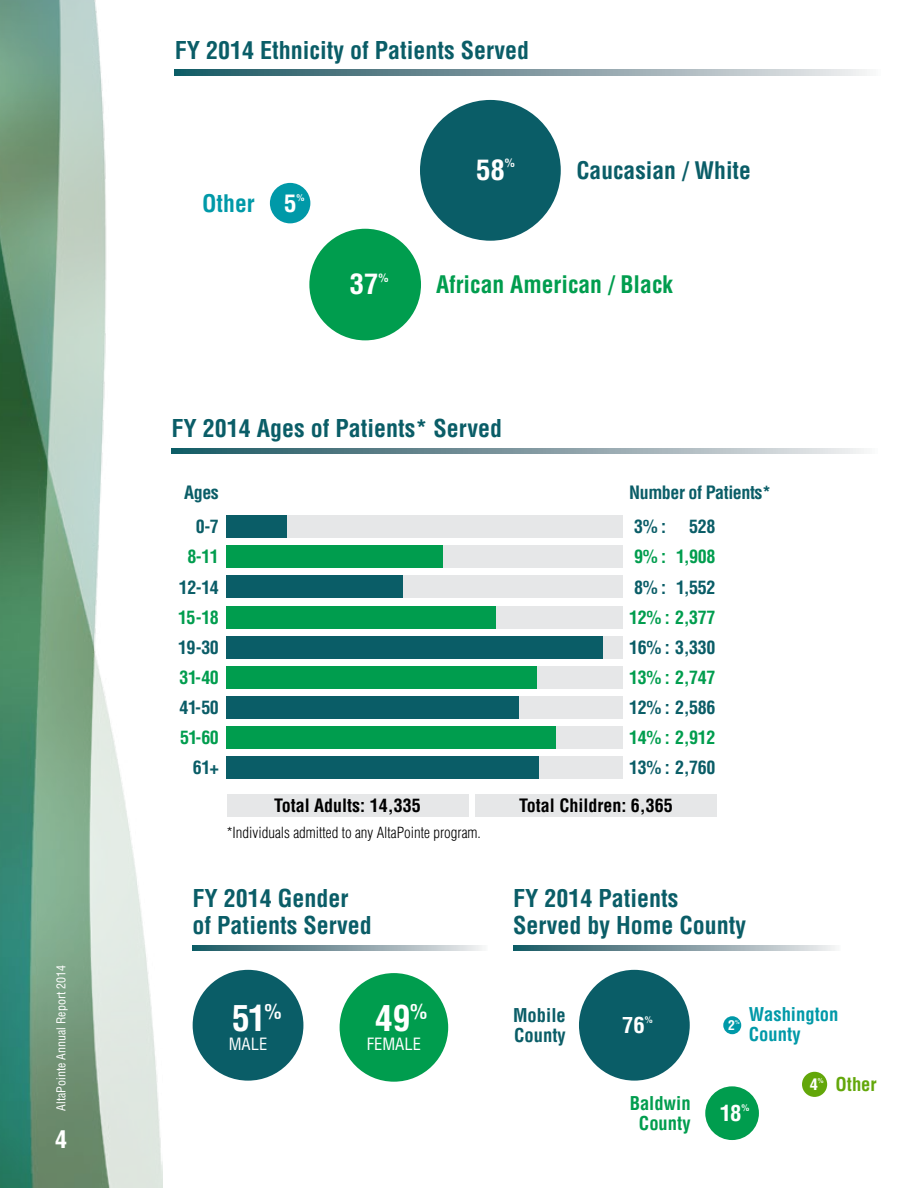
<style>
.page{position:relative;width:918px;height:1188px;background:#fff}
.page>*{position:absolute;margin:0;border:0;box-sizing:border-box;transform-origin:0 0}
.t1{font:700 condensed 35.1px "Helvetica";color:#fff}
.t2{font:700 condensed 27.6px "Helvetica";color:#fff;scale:1.05 1}
.t3{font:700 condensed 24px/27px "Helvetica";color:#0a5d67}
.t4{font:700 condensed 24px "Helvetica";color:#fff}
.t5{font:700 condensed 23.7px "Helvetica";color:#009d4e}
.t6{font:700 condensed 23.7px "Helvetica";color:#0a5d67}
.t7{font:700 condensed 23.7px "Helvetica";color:#0099a8}
.t8{font:700 condensed 23.7px "Helvetica";color:#fff;scale:1.05 1}
.t9{font:700 condensed 21.75px "Helvetica";color:#fff;scale:1.05 1}
.t10{font:700 condensed 18.6px/20.1px "Helvetica";color:#0099a8}
.t11{font:700 condensed 18.6px/20.1px "Helvetica";color:#009d4e;text-align:center}
.t12{font:700 condensed 18.6px/20.1px "Helvetica";color:#0a5d67}
.t13{font:700 condensed 18.6px "Helvetica";color:#63a70a}
.t14{font:700 condensed 18px "Helvetica";letter-spacing:-.025em;color:#0a5d67}
.t15{font:700 condensed 18px "Helvetica";letter-spacing:-.025em;color:#009d4e}
.t16{font:700 condensed 18px "Helvetica";color:#000}
.t17{font:condensed 16.5px "Helvetica";color:#fff}
.t18{font:700 condensed 15.75px "Helvetica";color:#fff;scale:1.05 1}
.t19{font:300 condensed 15px "Helvetica";color:#000}
.t20{font:700 condensed 13.2px "Helvetica";color:#fff;scale:1.05 1}
.t21{font:condensed 12px "Helvetica";color:#fff}
.t22{font:700 condensed 11.55px "Helvetica";color:#fff;scale:1.05 1}
.t23{font:700 condensed 9.15px "Helvetica";color:#fff;scale:1.05 1}
.t24{font:700 condensed 9px "Helvetica";color:#fff;scale:1.05 1}
.t25{font:700 condensed 6.6px "Helvetica";color:#fff;scale:1.05 1}
.t26{font:700 condensed 5.1px "Helvetica";color:#fff;scale:1.05 1}
</style>
<div class="page">
<img style="left:0;top:0;width:163px;height:1188px">
<div style="left:193px;top:970px;width:110px;height:111px;background:#0a5d67;border-radius:55px"></div>
<div style="left:340px;top:973px;width:108px;height:109px;background:#009d4e;border-radius:54px"></div>
<svg style="left:172px;top:448px;width:692px;height:6px;background:#809ca3"></svg>
<svg style="left:175px;top:70px;width:692px;height:5px;background:#809ca3"></svg>
<svg style="left:513px;top:945px;width:322px;height:5px;background:#809ca3"></svg>
<svg style="left:193px;top:945px;width:289px;height:5px"></svg>
<div style="left:270px;top:183px;width:40px;height:40px;background:#0099a8;border-radius:20px"></div>
<div style="left:309px;top:229px;width:112px;height:111px;background:#009d4e;border-radius:56px"></div>
<div style="left:420px;top:100px;width:141px;height:141px;background:#0a5d67;border-radius:70px"></div>
<div style="left:227px;top:795px;width:242px;height:22px;background:#e6e7e8"></div>
<div style="left:227px;top:515px;width:396px;height:23px;background:#e6e7e8"></div>
<div style="left:227px;top:515px;width:60px;height:23px;background:#0a5d67"></div>
<div style="left:227px;top:576px;width:396px;height:22px;background:#e6e7e8"></div>
<div style="left:227px;top:576px;width:176px;height:22px;background:#0a5d67"></div>
<div style="left:227px;top:636px;width:396px;height:23px;background:#e6e7e8"></div>
<div style="left:227px;top:636px;width:376px;height:23px;background:#0a5d67"></div>
<div style="left:227px;top:696px;width:396px;height:23px;background:#e6e7e8"></div>
<div style="left:227px;top:696px;width:292px;height:23px;background:#0a5d67"></div>
<div style="left:227px;top:757px;width:396px;height:22px;background:#e6e7e8"></div>
<div style="left:227px;top:757px;width:312px;height:22px;background:#0a5d67"></div>
<div style="left:227px;top:546px;width:396px;height:22px;background:#e6e7e8"></div>
<div style="left:227px;top:546px;width:216px;height:22px;background:#009d4e"></div>
<div style="left:227px;top:606px;width:396px;height:22px;background:#e6e7e8"></div>
<div style="left:227px;top:606px;width:269px;height:22px;background:#009d4e"></div>
<div style="left:227px;top:666px;width:396px;height:23px;background:#e6e7e8"></div>
<div style="left:227px;top:666px;width:310px;height:23px;background:#009d4e"></div>
<div style="left:227px;top:726px;width:396px;height:23px;background:#e6e7e8"></div>
<div style="left:227px;top:726px;width:329px;height:23px;background:#009d4e"></div>
<div style="left:475px;top:795px;width:242px;height:22px;background:#e6e7e8"></div>
<div style="left:723px;top:1016px;width:18px;height:18px;background:#0099a8;border-radius:9px"></div>
<div style="left:705px;top:1086px;width:54px;height:54px;background:#009d4e;border-radius:27px"></div>
<div style="left:802px;top:1072px;width:25px;height:25px;background:#63a70a;border-radius:13px"></div>
<div style="left:579px;top:970px;width:111px;height:111px;background:#0a5d67;border-radius:55px"></div>
<p class="t21" style="left:54px;top:1111px;width:147px;rotate:-90deg">AltaPointe Annual Report 2014</p>
<p class="t4" style="left:55px;top:1124px;width:13px">4</p>
<p class="t3" style="left:175px;top:36px;width:356px">FY 2014 Ethnicity of Patients Served</p>
<p class="t7" style="left:202px;top:189px;width:54px">Other</p>
<p class="t8" style="left:284px;top:189px;width:13px">5</p>
<p class="t23" style="left:296px;top:192px;width:9px">%</p>
<p class="t2" style="left:476px;top:153px;width:29px">58</p>
<p class="t22" style="left:505px;top:156px;width:11px">%</p>
<p class="t6" style="left:576px;top:156px;width:176px">Caucasian / White</p>
<p class="t2" style="left:350px;top:268px;width:29px">37</p>
<p class="t22" style="left:379px;top:271px;width:11px">%</p>
<p class="t5" style="left:436px;top:270px;width:238px">African American / Black</p>
<p class="t3" style="left:172px;top:415px;width:332px">FY 2014 Ages of Patients* Served</p>
<p class="t14" style="left:184px;top:482px;width:36px">Ages</p>
<p class="t14" style="left:629px;top:482px;width:143px">Number of Patients*</p>
<p class="t14" style="left:196px;top:516px;width:25px">0-7</p>
<p class="t14" style="left:634px;top:516px;width:34px">3% :</p>
<p class="t14" style="left:689px;top:516px;width:28px">528</p>
<p class="t15" style="left:187px;top:546px;width:33px">8-11</p>
<p class="t15" style="left:634px;top:546px;width:83px">9% : 1,908</p>
<p class="t14" style="left:179px;top:576px;width:42px">12-14</p>
<p class="t15" style="left:178px;top:606px;width:42px">15-18</p>
<p class="t14" style="left:178px;top:636px;width:42px">19-30</p>
<p class="t15" style="left:180px;top:667px;width:41px">31-40</p>
<p class="t14" style="left:180px;top:697px;width:41px">41-50</p>
<p class="t15" style="left:180px;top:727px;width:40px">51-60</p>
<p class="t14" style="left:193px;top:757px;width:28px">61+</p>
<p class="t14" style="left:634px;top:576px;width:83px">8% : 1,552</p>
<p class="t15" style="left:629px;top:606px;width:88px">12% : 2,377</p>
<p class="t14" style="left:629px;top:636px;width:88px">16% : 3,330</p>
<p class="t15" style="left:629px;top:667px;width:88px">13% : 2,747</p>
<p class="t14" style="left:629px;top:697px;width:88px">12% : 2,586</p>
<p class="t15" style="left:629px;top:727px;width:88px">14% : 2,912</p>
<p class="t14" style="left:629px;top:757px;width:88px">13% : 2,760</p>
<p class="t16" style="left:274px;top:795px;width:148px">Total Adults: 14,335</p>
<p class="t16" style="left:519px;top:795px;width:155px">Total Children: 6,365</p>
<p class="t19" style="left:227px;top:824px;width:256px">*Individuals admitted to any AltaPointe program.</p>
<p class="t3" style="left:193px;top:884px;width:181px">FY 2014 Gender of Patients Served</p>
<h1 class="t1" style="left:232px;top:997px;width:51px">51<sup>%</sup></h1>
<p class="t17" style="left:229px;top:1034px;width:40px">MALE</p>
<h1 class="t1" style="left:375px;top:997px;width:54px">49<sup>%</sup></h1>
<p class="t17" style="left:367px;top:1034px;width:56px">FEMALE</p>
<p class="t3" style="left:513px;top:884px;width:235px">FY 2014 Patients<br>Served by Home County</p>
<p class="t12" style="left:513px;top:1005px;width:54px">Mobile<br>County</p>
<p class="t9" style="left:622px;top:1011px;width:23px">76</p>
<p class="t24" style="left:645px;top:1014px;width:9px">%</p>
<p class="t11" style="left:630px;top:1093px;width:62px">Baldwin<br>County</p>
<p class="t20" style="left:728px;top:1017px;width:8px">2</p>
<p class="t26" style="left:735px;top:1019px;width:6px">%</p>
<p class="t10" style="left:749px;top:1004px;width:91px">Washington<br>County</p>
<p class="t13" style="left:835px;top:1073px;width:43px">Other</p>
<p class="t18" style="left:810px;top:1075px;width:9px">4</p>
<p class="t25" style="left:818px;top:1077px;width:7px">%</p>
<p class="t9" style="left:720px;top:1100px;width:22px">18</p>
<p class="t24" style="left:742px;top:1102px;width:9px">%</p>
</div>
